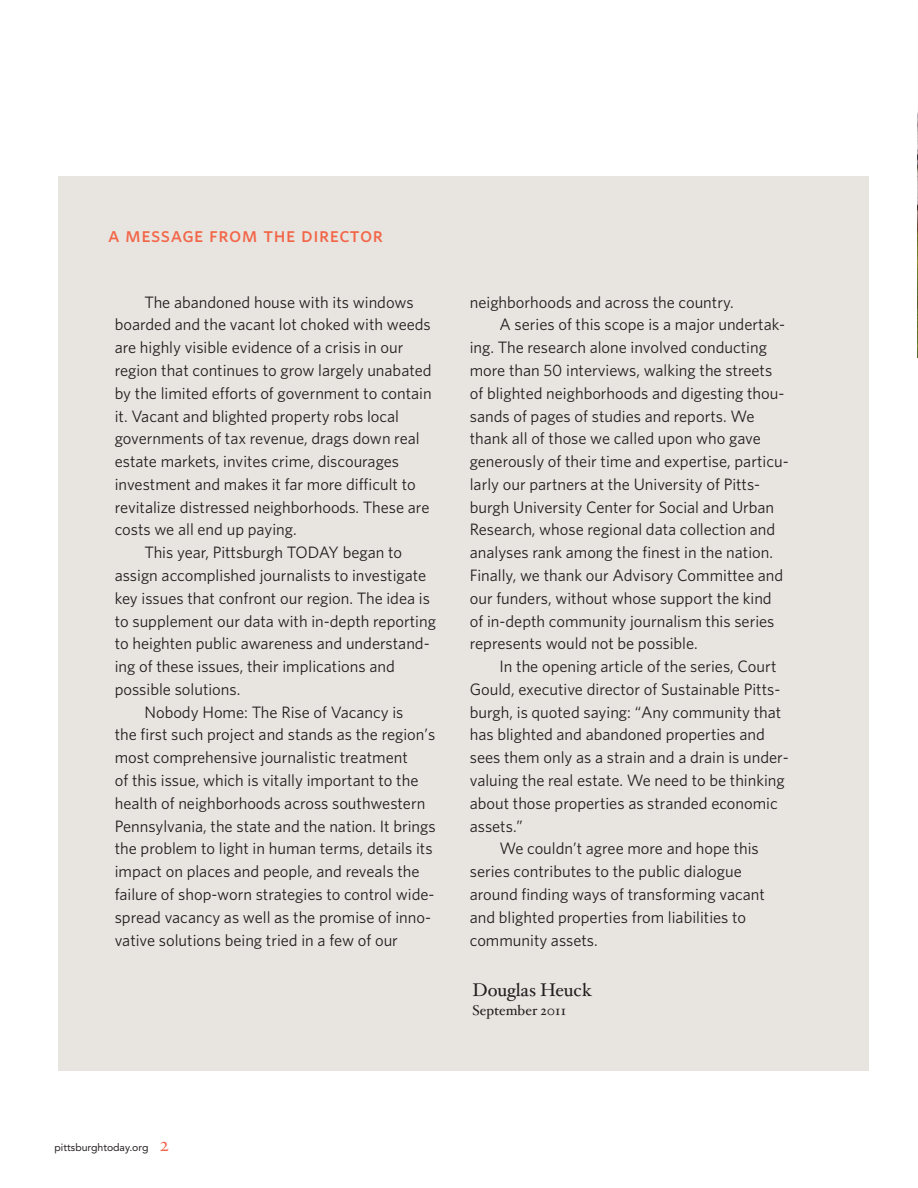
<style>
.page{position:relative;width:918px;height:1188px;background:#fff}
.page>*{position:absolute;margin:0;border:0;box-sizing:border-box;transform-origin:0 0}
.t1{font:21.3px "Whitney Medium SC";letter-spacing:.025em;color:#f26648}
.t2{font:18.45px "Hoefler Text";color:#231f20}
.t3{font:16.5px "Whitney";color:#231f20}
.t4{font:14.25px "Hoefler Text";color:#231f20}
.t5{font:10.5px "Avenir";color:#231f20}
.s1{font-family:"Hoefler Titling HTF Lt Roman";font-size:21px;color:#f26648}
</style>
<div class="page">
<div style="left:58px;top:176px;width:811px;height:895px;background:#e8e4e0"></div>
<img style="left:917px;top:112px;width:1px;height:246px">
<hr style="left:917px;top:476px;width:1px;height:44px;background:#231f20">
<p class="t1" style="left:108px;top:222px;width:276px">a message from the director</p>
<p class="t3" style="left:144px;top:292px;width:271px">The abandoned house with its windows</p>
<p class="t3" style="left:115px;top:315px;width:318px">boarded and the vacant lot choked with weeds</p>
<p class="t3" style="left:115px;top:338px;width:290px">are highly visible evidence of a crisis in our</p>
<p class="t3" style="left:115px;top:361px;width:318px">region that continues to grow largely unabated</p>
<p class="t3" style="left:115px;top:383px;width:319px">by the limited efforts of government to contain</p>
<p class="t3" style="left:115px;top:406px;width:286px">it. Vacant and blighted property robs local</p>
<p class="t3" style="left:115px;top:429px;width:306px">governments of tax revenue, drags down real</p>
<p class="t3" style="left:115px;top:452px;width:286px">estate markets, invites crime, discourages</p>
<p class="t3" style="left:115px;top:475px;width:302px">investment and makes it far more difficult to</p>
<p class="t3" style="left:115px;top:497px;width:316px">revitalize distressed neighborhoods. These are</p>
<p class="t3" style="left:115px;top:520px;width:183px">costs we all end up paying.</p>
<p class="t3" style="left:144px;top:543px;width:259px">This year, Pittsburgh TODAY began to</p>
<p class="t3" style="left:115px;top:566px;width:313px">assign accomplished journalists to investigate</p>
<p class="t3" style="left:115px;top:588px;width:317px">key issues that confront our region. The idea is</p>
<p class="t3" style="left:115px;top:611px;width:323px">to supplement our data with in-depth reporting</p>
<p class="t3" style="left:115px;top:634px;width:316px">to heighten public awareness and understand-</p>
<p class="t3" style="left:115px;top:657px;width:282px">ing of these issues, their implications and</p>
<p class="t3" style="left:115px;top:680px;width:127px">possible solutions.</p>
<p class="t3" style="left:144px;top:702px;width:261px">Nobody Home: The Rise of Vacancy is</p>
<p class="t3" style="left:115px;top:725px;width:322px">the first such project and stands as the region’s</p>
<p class="t3" style="left:115px;top:748px;width:295px">most comprehensive journalistic treatment</p>
<p class="t3" style="left:115px;top:771px;width:305px">of this issue, which is vitally important to the</p>
<p class="t3" style="left:115px;top:793px;width:312px">health of neighborhoods across southwestern</p>
<p class="t3" style="left:115px;top:816px;width:322px">Pennsylvania, the state and the nation. It brings</p>
<p class="t3" style="left:115px;top:839px;width:319px">the problem to light in human terms, details its</p>
<p class="t3" style="left:115px;top:862px;width:306px">impact on places and people, and reveals the</p>
<p class="t3" style="left:115px;top:885px;width:321px">failure of shop-worn strategies to control wide-</p>
<p class="t3" style="left:115px;top:907px;width:318px">spread vacancy as well as the promise of inno-</p>
<p class="t3" style="left:115px;top:930px;width:285px">vative solutions being tried in a few of our</p>
<p class="t3" style="left:470px;top:292px;width:266px">neighborhoods and across the country.</p>
<p class="t3" style="left:499px;top:315px;width:287px">A series of this scope is a major undertak-</p>
<p class="t3" style="left:470px;top:338px;width:299px">ing. The research alone involved conducting</p>
<p class="t3" style="left:470px;top:361px;width:304px">more than 50 interviews, walking the streets</p>
<p class="t3" style="left:470px;top:383px;width:316px">of blighted neighborhoods and digesting thou-</p>
<p class="t3" style="left:470px;top:406px;width:286px">sands of pages of studies and reports. We</p>
<p class="t3" style="left:470px;top:429px;width:293px">thank all of those we called upon who gave</p>
<p class="t3" style="left:470px;top:452px;width:320px">generously of their time and expertise, particu-</p>
<p class="t3" style="left:470px;top:475px;width:292px">larly our partners at the University of Pitts-</p>
<p class="t3" style="left:470px;top:497px;width:306px">burgh University Center for Social and Urban</p>
<p class="t3" style="left:470px;top:520px;width:307px">Research, whose regional data collection and</p>
<p class="t3" style="left:470px;top:543px;width:305px">analyses rank among the finest in the nation.</p>
<p class="t3" style="left:470px;top:566px;width:315px">Finally, we thank our Advisory Committee and</p>
<p class="t3" style="left:470px;top:588px;width:303px">our funders, without whose support the kind</p>
<p class="t3" style="left:470px;top:611px;width:306px">of in-depth community journalism this series</p>
<p class="t3" style="left:470px;top:634px;width:230px">represents would not be possible.</p>
<p class="t3" style="left:499px;top:657px;width:278px">In the opening article of the series, Court</p>
<p class="t3" style="left:470px;top:680px;width:312px">Gould, executive director of Sustainable Pitts-</p>
<p class="t3" style="left:470px;top:702px;width:313px">burgh, is quoted saying: “Any community that</p>
<p class="t3" style="left:470px;top:725px;width:297px">has blighted and abandoned properties and</p>
<p class="t3" style="left:470px;top:748px;width:320px">sees them only as a strain and a drain is under-</p>
<p class="t3" style="left:470px;top:771px;width:317px">valuing the real estate. We need to be thinking</p>
<p class="t3" style="left:470px;top:793px;width:310px">about those properties as stranded economic</p>
<p class="t3" style="left:470px;top:816px;width:55px">assets.”</p>
<p class="t3" style="left:499px;top:839px;width:261px">We couldn’t agree more and hope this</p>
<p class="t3" style="left:470px;top:862px;width:274px">series contributes to the public dialogue</p>
<p class="t3" style="left:470px;top:885px;width:297px">around finding ways of transforming vacant</p>
<p class="t3" style="left:470px;top:907px;width:278px">and blighted properties from liabilities to</p>
<p class="t3" style="left:470px;top:930px;width:129px">community assets.</p>
<p class="t2" style="left:472px;top:979px;width:121px">Douglas Heuck</p>
<p class="t4" style="left:472px;top:1002px;width:95px">September 2011</p>
<p class="t5" style="left:55px;top:1143px;width:116px">pittsburghtoday.org <span class="s1">2</span></p>
</div>
